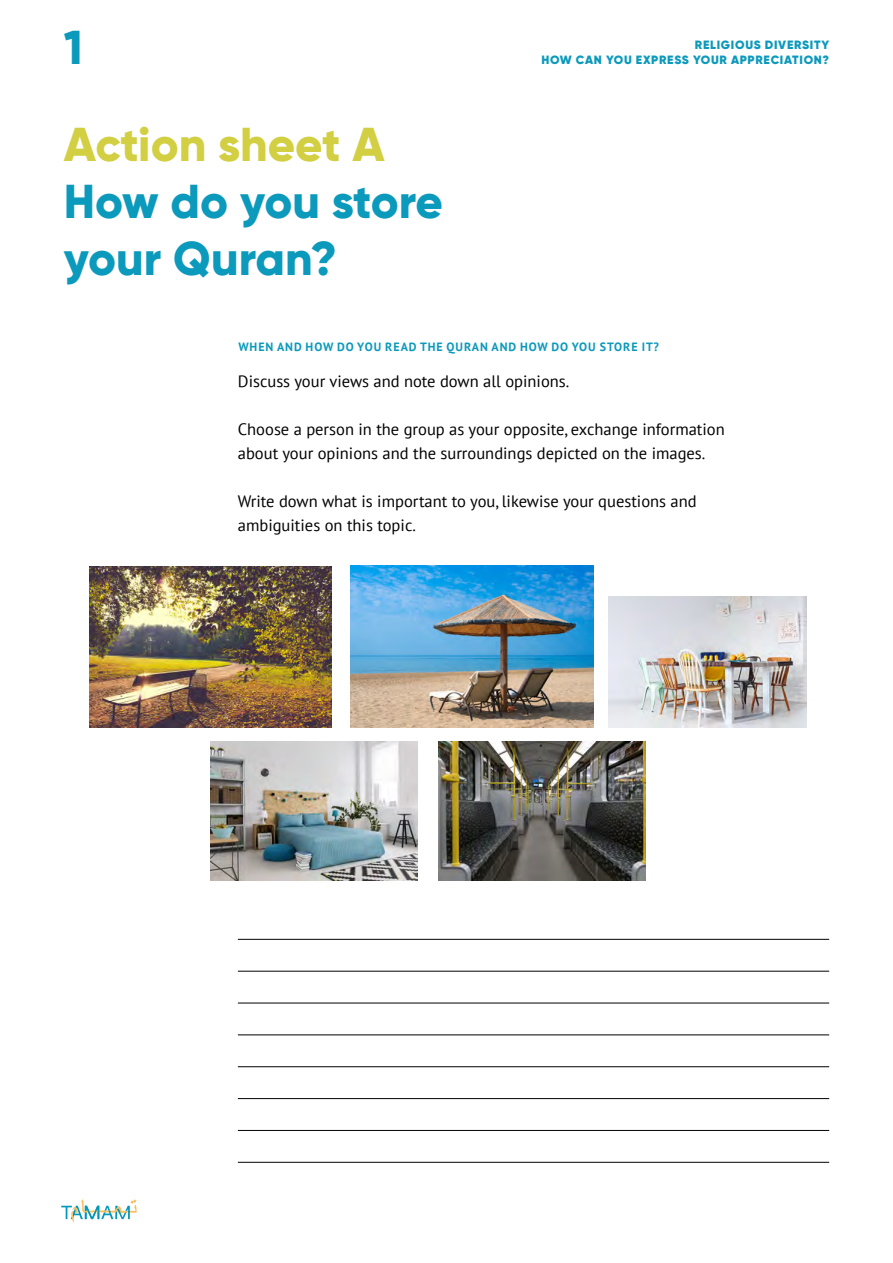
<style>
.page{position:relative;width:893px;height:1263px;background:#fff}
.page>*{position:absolute;margin:0;border:0;box-sizing:border-box;transform-origin:0 0}
.t1{font:800 47.55px/57px "Gilroy";color:#0b99bc}
.t2{font:800 47.55px "Gilroy";letter-spacing:-.005em;color:#d2cf42}
.t3{font:16.5px/24px "PT Sans";color:#000}
.t4{font:900 12px "Gilroy";letter-spacing:.06em;color:#0b99bc}
.t5{font:700 12px "PT Sans";letter-spacing:.08em;color:#0b99bc}
</style>
<div class="page">
<hr style="left:238px;top:939px;width:591px;height:1px;background:#000">
<hr style="left:238px;top:971px;width:591px;height:1px;background:#000">
<hr style="left:238px;top:1003px;width:591px;height:1px;background:#000">
<hr style="left:238px;top:1035px;width:591px;height:1px;background:#000">
<hr style="left:238px;top:1066px;width:591px;height:1px;background:#000">
<hr style="left:238px;top:1098px;width:591px;height:1px;background:#000">
<hr style="left:238px;top:1130px;width:591px;height:1px;background:#000">
<hr style="left:238px;top:1162px;width:591px;height:1px;background:#000">
<img style="left:89px;top:566px;width:243px;height:162px">
<img style="left:350px;top:566px;width:244px;height:162px">
<img style="left:210px;top:742px;width:208px;height:138px">
<img style="left:438px;top:742px;width:208px;height:138px">
<img style="left:609px;top:596px;width:197px;height:132px">
<svg style="left:61px;top:1199px;width:76px;height:24px"></svg>
<h1 class="t1" style="left:64px;top:18px;width:21px">1</h1>
<h1 class="t2" style="left:64px;top:114px;width:322px">Action sheet A</h1>
<h1 class="t1" style="left:64px;top:173px;width:381px">How do you store your Quran?</h1>
<p class="t4" style="left:695px;top:38px;width:136px">RELIGIOUS DIVERSITY</p>
<p class="t4" style="left:541px;top:52px;width:289px">HOW CAN YOU EXPRESS YOUR APPRECIATION?</p>
<p class="t5" style="left:238px;top:339px;width:422px">WHEN AND HOW DO YOU READ THE QURAN AND HOW DO YOU STORE IT?</p>
<p class="t3" style="left:238px;top:369px;width:333px">Discuss your views and note down all opinions.</p>
<p class="t3" style="left:238px;top:417px;width:488px">Choose a person in the group as your opposite, exchange information about your opinions and the surroundings depicted on the images.</p>
<p class="t3" style="left:238px;top:489px;width:460px">Write down what is important to you, likewise your questions and ambiguities on this topic.</p>
</div>
